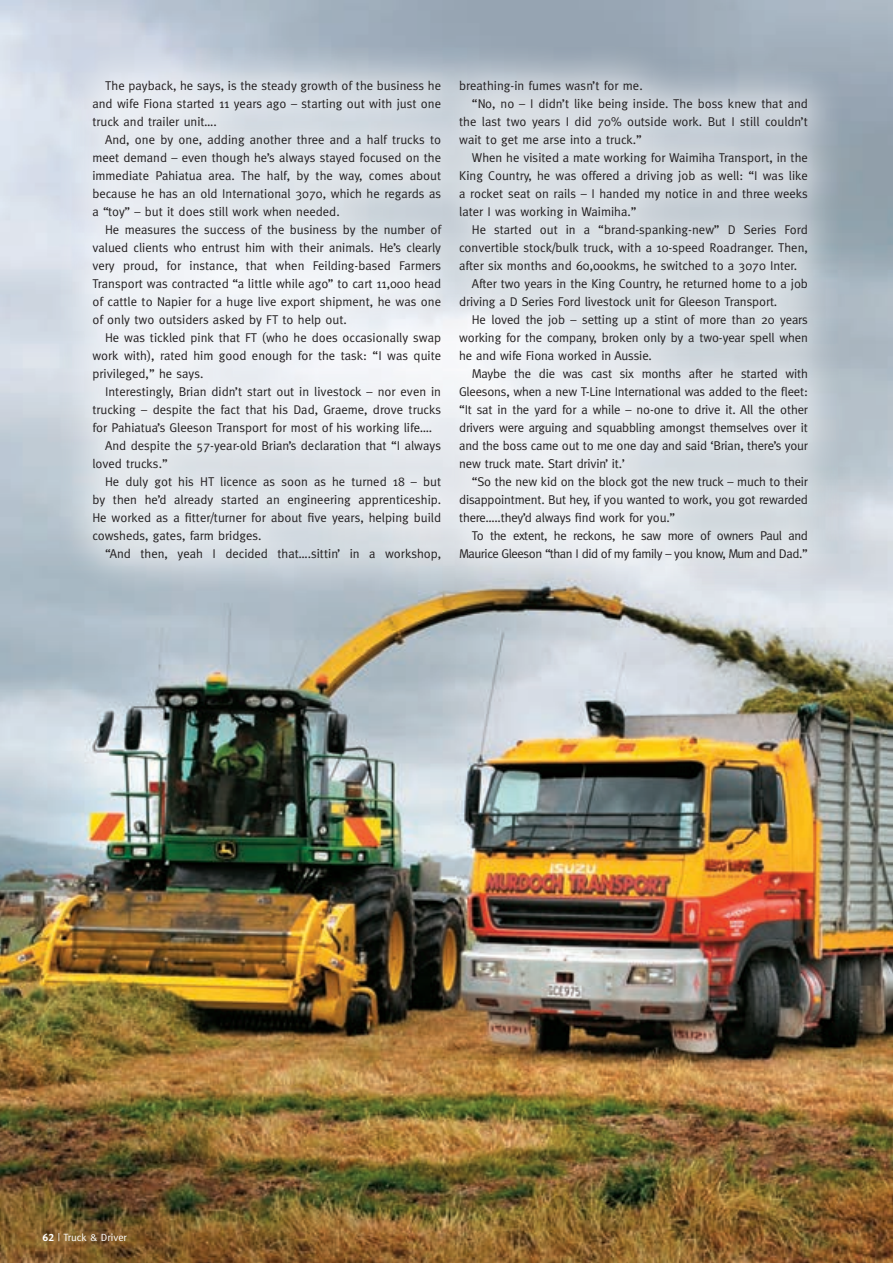
<style>
.page{position:relative;width:893px;height:1263px;background:#fff}
.page>*{position:absolute;margin:0;border:0;box-sizing:border-box;transform-origin:0 0}
.Bodycopy_01__meta{font:12.75px/18px "Meta";color:#231f20;text-align:justify}
.Bodycopy_01__meta-2{font:12.75px/18px "Meta";letter-spacing:-.03em;color:#231f20;text-align:right}
.t1{font:10.5px "Meta";color:#fff}
.s1{font-family:"Meta Bold LF"}
</style>
<div class="page">
<img style="left:0;top:0;width:893px;height:1263px">
<div style="left:54px;top:42px;width:793px;height:557px;background:#fff;opacity:.6"></div>
<svg style="left:821px;top:1222px;width:7px;height:6px"></svg>
<p class="Bodycopy_01__meta" style="left:92px;top:76px;width:350px;text-indent:13px">The payback, he says, is the steady growth of the business he and wife Fiona started 11 years ago – starting out with just one truck and trailer unit….</p>
<p class="Bodycopy_01__meta" style="left:92px;top:130px;width:350px;text-indent:13px">And, one by one, adding another three and a half trucks to meet demand – even though he’s always stayed focused on the immediate Pahiatua area. The half, by the way, comes about because he has an old International 3070, which he regards as a “toy” – but it does still work when needed.</p>
<p class="Bodycopy_01__meta" style="left:92px;top:220px;width:350px;text-indent:13px">He measures the success of the business by the number of valued clients who entrust him with their animals. He’s clearly very proud, for instance, that when Feilding-based Farmers Transport was contracted “a little while ago” to cart 11,000 head of cattle to Napier for a huge live export shipment, he was one of only two outsiders asked by FT to help out.</p>
<p class="Bodycopy_01__meta" style="left:92px;top:328px;width:350px;text-indent:13px">He was tickled pink that FT (who he does occasionally swap work with), rated him good enough for the task: “I was quite privileged,” he says.</p>
<p class="Bodycopy_01__meta" style="left:92px;top:382px;width:350px;text-indent:13px">Interestingly, Brian didn’t start out in livestock – nor even in trucking – despite the fact that his Dad, Graeme, drove trucks for Pahiatua’s Gleeson Transport for most of his working life….</p>
<p class="Bodycopy_01__meta" style="left:92px;top:436px;width:350px;text-indent:13px">And despite the 57-year-old Brian’s declaration that “I always loved trucks.”</p>
<p class="Bodycopy_01__meta" style="left:92px;top:472px;width:350px;text-indent:13px">He duly got his HT licence as soon as he turned 18 – but by then he’d already started an engineering apprenticeship.<br>He worked as a fitter/turner for about five years, helping build cowsheds, gates, farm bridges.</p>
<p class="Bodycopy_01__meta" style="left:105px;top:545px;width:337px">“And then, yeah I decided that….sittin’ in a workshop,</p>
<p class="Bodycopy_01__meta" style="left:459px;top:77px;width:185px">breathing-in fumes wasn’t for me.</p>
<p class="Bodycopy_01__meta" style="left:459px;top:95px;width:350px;text-indent:13px">“No, no – I didn’t like being inside. The boss knew that and the last two years I did 70% outside work. But I still couldn’t wait to get me arse into a truck.”</p>
<p class="Bodycopy_01__meta" style="left:459px;top:149px;width:350px;text-indent:13px">When he visited a mate working for Waimiha Transport, in the King Country, he was offered a driving job as well: “I was like a rocket seat on rails – I handed my notice in and three weeks later I was working in Waimiha.”</p>
<p class="Bodycopy_01__meta" style="left:459px;top:221px;width:350px;text-indent:13px">He started out in a “brand-spanking-new” D Series Ford convertible stock/bulk truck, with a 10-speed Roadranger. Then, after six months and 60,000kms, he switched to a 3070 Inter.</p>
<p class="Bodycopy_01__meta" style="left:459px;top:275px;width:350px;text-indent:13px">After two years in the King Country, he returned home to a job driving a D Series Ford livestock unit for Gleeson Transport.</p>
<p class="Bodycopy_01__meta" style="left:459px;top:311px;width:350px;text-indent:13px">He loved the job – setting up a stint of more than 20 years working for the company, broken only by a two-year spell when he and wife Fiona worked in Aussie.</p>
<p class="Bodycopy_01__meta" style="left:459px;top:365px;width:350px;text-indent:13px">Maybe the die was cast six months after he started with Gleesons, when a new T-Line International was added to the fleet: “It sat in the yard for a while – no-one to drive it. All the other drivers were arguing and squabbling amongst themselves over it and the boss came out to me one day and said ‘Brian, there’s your new truck mate. Start drivin’ it.’</p>
<p class="Bodycopy_01__meta" style="left:459px;top:473px;width:350px;text-indent:13px">“So the new kid on the block got the new truck – much to their disappointment. But hey, if you wanted to work, you got rewarded there…..they’d always find work for you.”</p>
<p class="Bodycopy_01__meta-2" style="left:459px;top:527px;width:350px">To the extent, he reckons, he saw more of owners Paul and<br>Maurice Gleeson “than I did of my family – you know, Mum and Dad.”</p>
<p class="t1" style="left:43px;top:1231px;width:86px"><span class="s1">62</span> | Truck &amp; Driver</p>
</div>
